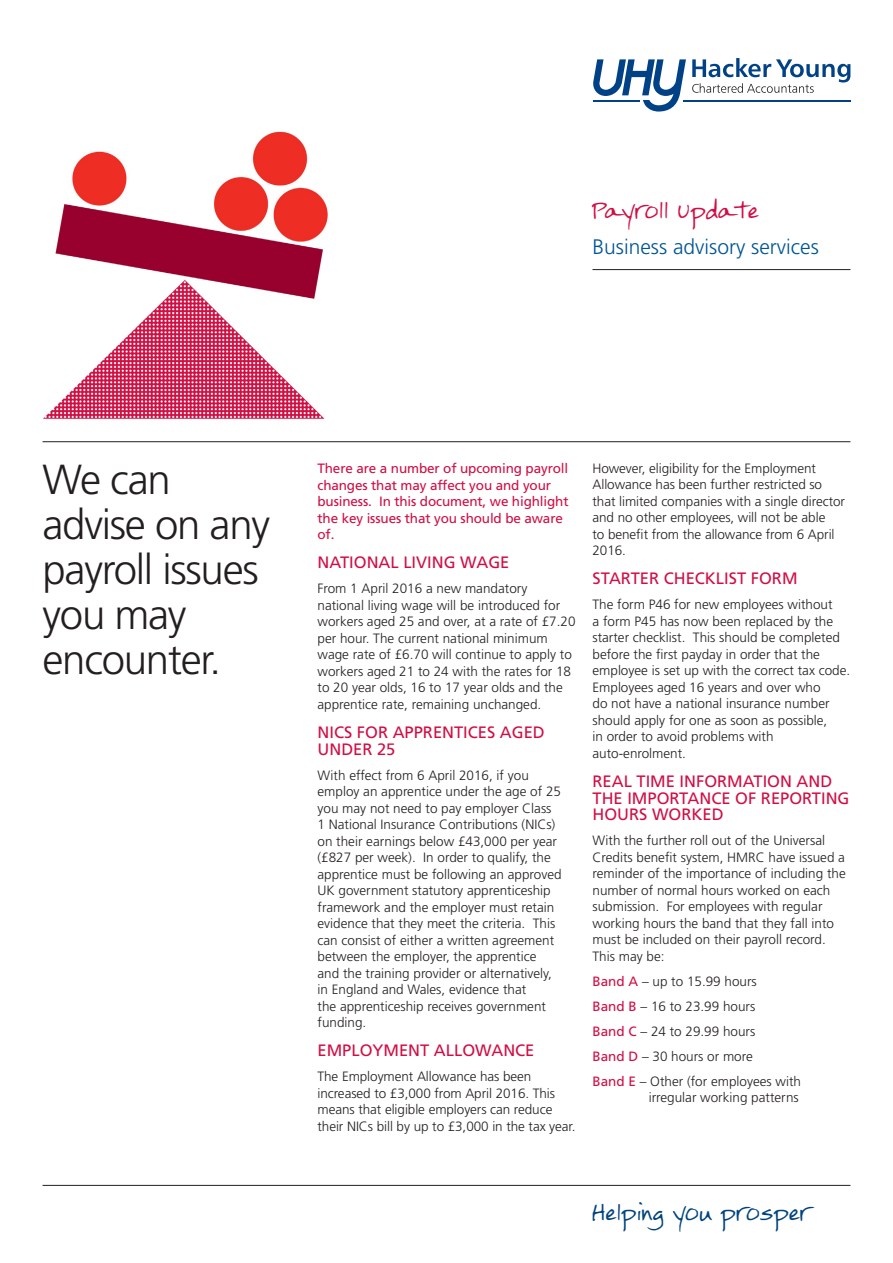
<style>
.page{position:relative;width:893px;height:1263px;background:#fff}
.page>*{position:absolute;margin:0;border:0;box-sizing:border-box;transform-origin:0 0}
.t1{font:300 42px/45px "Frutiger LT Std";letter-spacing:-.03em;color:#231f20}
.Service_area{font:300 21px "Frutiger LT Std";color:#005595}
.t2{font:18px "FG Rebecca";color:#01437c}
.Service_leaflet_titl{font:18px "FG Rebecca";color:#d20d44}
.Bullet_text{font:16.5px/16.5px "Frutiger LT Std";color:#d20d44}
.Body_copy{font:16.5px/16.5px "Frutiger LT Std";color:#d20d44}
.Body_copy-2{font:300 13.5px/16.5px "Frutiger LT Std";color:#231f20}
.Intro_copy{font:13.5px/16.5px "Frutiger LT Std";letter-spacing:-.01em;color:#d20d44}
.s1{font-weight:400;color:#d20d44}
</style>
<div class="page">
<hr style="left:43px;top:441px;width:807px;height:1px;background:#231f20">
<hr style="left:592px;top:269px;width:258px;height:1px;background:#231f20">
<hr style="left:43px;top:1185px;width:807px;height:1px;background:#231f20">
<svg style="left:692px;top:58px;width:158px;height:35px"></svg>
<hr style="left:683px;top:100px;width:167px;height:2px;background:#014286">
<svg style="left:593px;top:59px;width:93px;height:53px"></svg>
<img style="left:43px;top:131px;width:285px;height:288px">
<p class="Service_leaflet_titl" style="left:592px;top:201px;width:168px">Payroll Update</p>
<p class="Service_area" style="left:592px;top:235px;width:228px">Business advisory services</p>
<p class="t1" style="left:43px;top:458px;width:229px">We can advise on any payroll issues you may encounter.</p>
<p class="Intro_copy" style="left:317px;top:460px;width:253px">There are a number of upcoming payroll changes that may affect you and your business. In this document, we highlight the key issues that you should be aware of.</p>
<p class="Bullet_text" style="left:317px;top:554px;width:193px">NATIONAL LIVING WAGE</p>
<p class="Body_copy-2" style="left:317px;top:581px;width:259px">From 1 April 2016 a new mandatory national living wage will be introduced for workers aged 25 and over, at a rate of £7.20 per hour. The current national minimum wage rate of £6.70 will continue to apply to workers aged 21 to 24 with the rates for 18 to 20 year olds, 16 to 17 year olds and the apprentice rate, remaining unchanged.</p>
<p class="Body_copy" style="left:317px;top:724px;width:229px">NICS FOR APPRENTICES AGED<br>UNDER 25</p>
<p class="Body_copy-2" style="left:317px;top:767px;width:246px">With effect from 6 April 2016, if you employ an apprentice under the age of 25 you may not need to pay employer Class 1 National Insurance Contributions (NICs) on their earnings below £43,000 per year (£827 per week). In order to qualify, the apprentice must be following an approved UK government statutory apprenticeship framework and the employer must retain evidence that they meet the criteria. This can consist of either a written agreement between the employer, the apprentice and the training provider or alternatively, in England and Wales, evidence that<br>the apprenticeship receives government funding.</p>
<p class="Bullet_text" style="left:317px;top:1042px;width:218px">EMPLOYMENT ALLOWANCE</p>
<p class="Body_copy-2" style="left:317px;top:1069px;width:260px">The Employment Allowance has been increased to £3,000 from April 2016. This means that eligible employers can reduce their NICs bill by up to £3,000 in the tax year.</p>
<p class="Body_copy-2" style="left:592px;top:460px;width:254px">However, eligibility for the Employment Allowance has been further restricted so that limited companies with a single director and no other employees, will not be able<br>to benefit from the allowance from 6 April 2016.</p>
<p class="Bullet_text" style="left:592px;top:570px;width:207px">STARTER CHECKLIST FORM</p>
<p class="Body_copy-2" style="left:592px;top:597px;width:259px">The form P46 for new employees without<br>a form P45 has now been replaced by the starter checklist. This should be completed before the first payday in order that the employee is set up with the correct tax code.<br>Employees aged 16 years and over who<br>do not have a national insurance number should apply for one as soon as possible,<br>in order to avoid problems with auto-enrolment.</p>
<p class="Bullet_text" style="left:592px;top:773px;width:259px">REAL TIME INFORMATION AND<br>THE IMPORTANCE OF REPORTING<br>HOURS WORKED</p>
<p class="Body_copy-2" style="left:592px;top:832px;width:255px">With the further roll out of the Universal Credits benefit system, HMRC have issued a reminder of the importance of including the number of normal hours worked on each submission. For employees with regular working hours the band that they fall into must be included on their payroll record.<br>This may be:</p>
<p class="Body_copy-2" style="left:592px;top:973px;width:166px"><span class="s1">Band A</span> – up to 15.99 hours</p>
<p class="Body_copy-2" style="left:592px;top:998px;width:164px"><span class="s1">Band B</span> – 16 to 23.99 hours</p>
<p class="Body_copy-2" style="left:592px;top:1023px;width:164px"><span class="s1">Band C</span> – 24 to 29.99 hours</p>
<p class="Body_copy-2" style="left:592px;top:1048px;width:162px"><span class="s1">Band D</span> – 30 hours or more</p>
<p class="Body_copy-2" style="left:592px;top:1073px;width:210px;text-align:right"><span class="s1">Band E</span> – Other (for employees with irregular working patterns</p>
<p class="t2" style="left:592px;top:1204px;width:219px">Helping you prosper</p>
</div>
